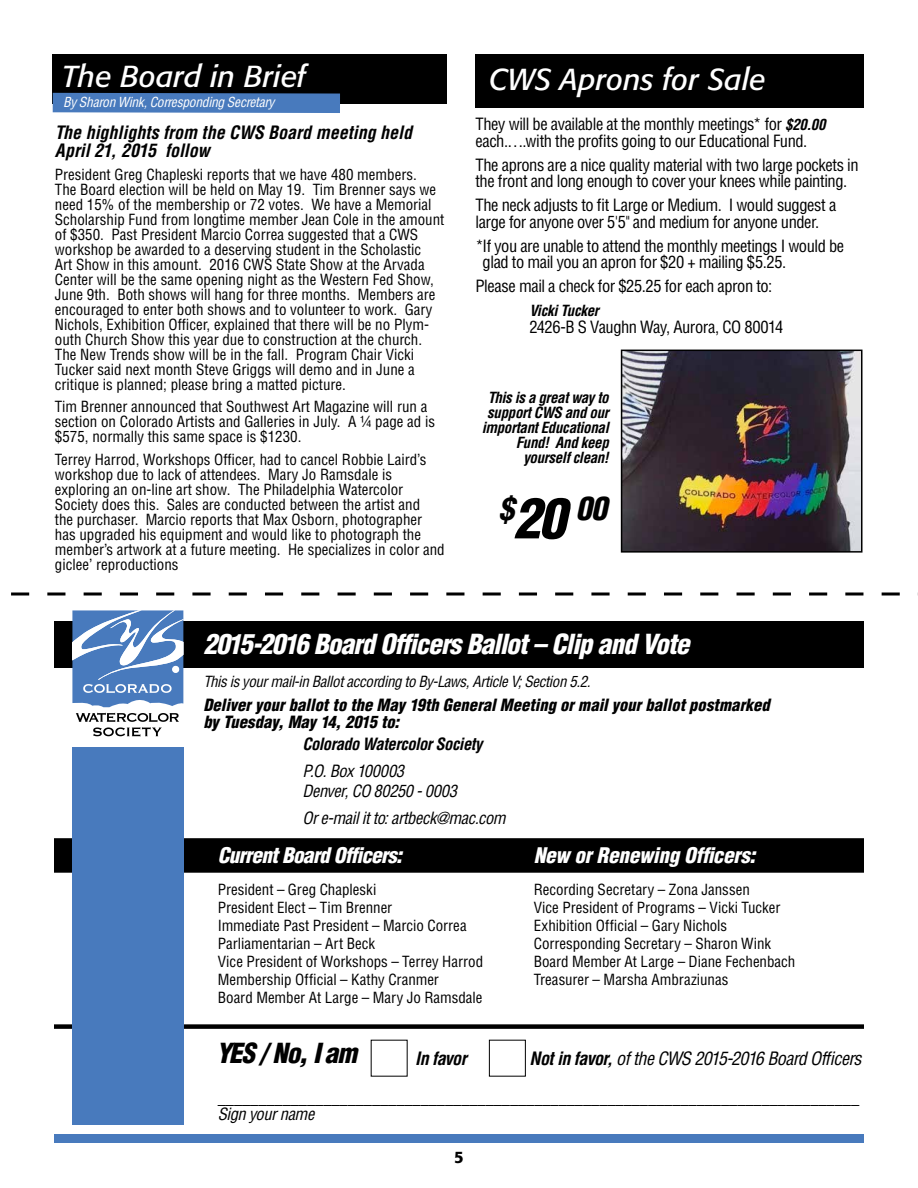
<style>
.page{position:relative;width:918px;height:1188px;background:#fff}
.page>*{position:absolute;margin:0;border:0;box-sizing:border-box;transform-origin:0 0}
.t1{font:italic 900 condensed 31.5px "Helvetica";color:#000}
.t2{font:italic 30px "Formata";color:#fff}
.t3{font:italic 900 condensed 27px "Helvetica";letter-spacing:-.035em;color:#fff}
.t4{font:italic 900 condensed 27px "Helvetica";letter-spacing:-.035em;color:#000}
.t5{font:italic 900 condensed 21px "Helvetica";letter-spacing:-.02em;color:#fff}
.t6{font:italic 700 condensed 18px/18px "Helvetica";color:#000}
.t7{font:italic condensed 18px "Helvetica";letter-spacing:-.035em;color:#000}
.t8{font:condensed 16.5px/16.5px "Helvetica";letter-spacing:-.025em;color:#000}
.t9{font:italic 900 condensed 16.5px/16.5px "Helvetica";letter-spacing:.005em;color:#000}
.t10{font:italic condensed 16.5px/19.5px "Helvetica";letter-spacing:-.025em;color:#000}
.t11{font:italic 700 condensed 16.5px "Helvetica";letter-spacing:-.03em;color:#000}
.t12{font:500 16.5px "Formata";color:#000}
.t13{font:condensed 15px/15px "Helvetica";color:#000}
.t14{font:italic 700 condensed 15px/15px "Helvetica";letter-spacing:-.025em;color:#000;text-align:right}
.t15{font:italic condensed 15px "Helvetica";letter-spacing:-.02em;color:#000}
.t16{font:italic condensed 13.5px "Helvetica";letter-spacing:-.02em;color:#fff}
.s1{font-weight:700;font-style:italic;font-size:15px}
.s2{font-size:54px}
.s3{font-weight:700}
</style>
<div class="page">
<div style="left:54px;top:1134px;width:810px;height:9px;background:#487abd"></div>
<div style="left:54px;top:838px;width:810px;height:35px;background:#000"></div>
<div style="left:54px;top:621px;width:810px;height:47px;background:#000"></div>
<svg style="left:72px;top:610px;width:112px;height:97px"></svg>
<svg style="left:76px;top:713px;width:103px;height:24px"></svg>
<div style="left:489px;top:1040px;width:37px;height:37px;border:1px solid #000"></div>
<div style="left:54px;top:1024px;width:810px;height:5px;background:#000"></div>
<svg style="left:11px;top:592px;width:907px;height:4px"></svg>
<div style="left:72px;top:747px;width:112px;height:378px;background:#487abd"></div>
<div style="left:53px;top:54px;width:394px;height:49px;background:#000"></div>
<svg style="left:52px;top:83px;width:308px;height:30px"></svg>
<img style="left:624px;top:353px;width:235px;height:197px">
<div style="left:621px;top:350px;width:241px;height:203px;border:2px solid #000"></div>
<div style="left:475px;top:54px;width:389px;height:54px;background:#000"></div>
<h2 class="t2" style="left:62px;top:58px;width:245px">The Board in Brief</h2>
<p class="t16" style="left:63px;top:93px;width:213px">By Sharon Wink, Corresponding Secretary</p>
<p class="t6" style="left:55px;top:123px;width:359px">The highlights from the CWS Board meeting held<br>April 21, 2015 follow</p>
<p class="t13" style="left:55px;top:166px;width:391px">President Greg Chapleski reports that we have 480 members.<br>The Board election will be held on May 19. Tim Brenner says we need 15% of the membership or 72 votes. We have a Memorial Scholarship Fund from longtime member Jean Cole in the amount of $350. Past President Marcio Correa suggested that a CWS workshop be awarded to a deserving student in the Scholastic<br>Art Show in this amount. 2016 CWS State Show at the Arvada Center will be the same opening night as the Western Fed Show, June 9th. Both shows will hang for three months. Members are encouraged to enter both shows and to volunteer to work. Gary Nichols, Exhibition Officer, explained that there will be no Plym&shy;outh Church Show this year due to construction at the church.<br>The New Trends show will be in the fall. Program Chair Vicki Tucker said next month Steve Griggs will demo and in June a critique is planned; please bring a matted picture.</p>
<p class="t13" style="left:55px;top:399px;width:382px">Tim Brenner announced that Southwest Art Magazine will run a section on Colorado Artists and Galleries in July. A ¼ page ad is $575, normally this same space is $1230.</p>
<p class="t13" style="left:55px;top:451px;width:391px">Terrey Harrod, Workshops Officer, had to cancel Robbie Laird’s workshop due to lack of attendees. Mary Jo Ramsdale is exploring an on-line art show. The Philadelphia Watercolor Society does this. Sales are conducted between the artist and<br>the purchaser. Marcio reports that Max Osborn, photographer has upgraded his equipment and would like to photograph the member’s artwork at a future meeting. He specializes in color and giclee’ reproductions</p>
<h2 class="t2" style="left:489px;top:62px;width:278px">CWS Aprons for Sale</h2>
<p class="t8" style="left:475px;top:116px;width:352px">They will be available at the monthly meetings* for <span class="s1">$20.00 </span>each.….with the profits going to our Educational Fund.</p>
<p class="t8" style="left:475px;top:156px;width:385px">The aprons are a nice quality material with two large pockets in the front and long enough to cover your knees while painting.</p>
<p class="t8" style="left:475px;top:197px;width:362px">The neck adjusts to fit Large or Medium. I would suggest a large for anyone over 5'5" and medium for anyone under.</p>
<p class="t8" style="left:483px;top:237px;width:363px;text-indent:-7px">*If you are unable to attend the monthly meetings I would be glad to mail you an apron for $20 + mailing $5.25.</p>
<p class="t8" style="left:475px;top:278px;width:298px">Please mail a check for $25.25 for each apron to:</p>
<p class="t14" style="left:529px;top:303px;width:71px">Vicki Tucker</p>
<p class="t8" style="left:529px;top:318px;width:256px">2426-B S Vaughn Way, Aurora, CO 80014</p>
<p class="t14" style="left:482px;top:390px;width:129px">This is a great way to support CWS and our important Educational<br>Fund! And keep yourself clean!</p>
<h1 class="t1" style="left:499px;top:489px;width:110px">$<span class="s2">20</span> 00</h1>
<h3 class="t3" style="left:203px;top:627px;width:487px">2015-2016 Board Officers Ballot – Clip and Vote</h3>
<p class="t15" style="left:203px;top:672px;width:389px">This is your mail-in Ballot according to By-Laws, Article V; Section 5.2.</p>
<p class="t9" style="left:203px;top:697px;width:568px">Deliver your ballot to the May 19th General Meeting or mail your ballot postmarked by Tuesday, May 14, 2015 to:</p>
<p class="t11" style="left:302px;top:734px;width:181px">Colorado Watercolor Society</p>
<p class="t10" style="left:302px;top:761px;width:156px">P.O. Box 100003<br>Denver, CO 80250 - 0003</p>
<p class="t10" style="left:302px;top:808px;width:205px">Or e-mail it to: artbeck@mac.com</p>
<h3 class="t5" style="left:218px;top:842px;width:186px">Current Board Officers:</h3>
<h3 class="t5" style="left:534px;top:842px;width:223px">New or Renewing Officers:</h3>
<p class="t13" style="left:218px;top:880px;width:267px;line-height:18px">President – Greg Chapleski<br>President Elect – Tim Brenner<br>Immediate Past President – Marcio Correa Parliamentarian – Art Beck<br>Vice President of Workshops – Terrey Harrod Membership Official – Kathy Cranmer<br>Board Member At Large – Mary Jo Ramsdale</p>
<p class="t13" style="left:534px;top:880px;width:263px;line-height:18px">Recording Secretary – Zona Janssen<br>Vice President of Programs – Vicki Tucker Exhibition Official – Gary Nichols Corresponding Secretary – Sharon Wink Board Member At Large – Diane Fechenbach Treasurer – Marsha Ambraziunas</p>
<h3 class="t4" style="left:216px;top:1037px;width:143px">YES / No, I am</h3>
<p class="t8" style="left:218px;top:1089px;width:643px">_______________________________________________________________________________</p>
<p class="t10" style="left:218px;top:1104px;width:98px">Sign your name</p>
<p class="t6" style="left:415px;top:1050px;width:53px">In favor</p>
<p class="t7" style="left:530px;top:1047px;width:333px"><span class="s3">Not in favor,</span> of the CWS 2015-2016 Board Officers</p>
<p class="t12" style="left:454px;top:1147px;width:11px">5</p>
</div>
